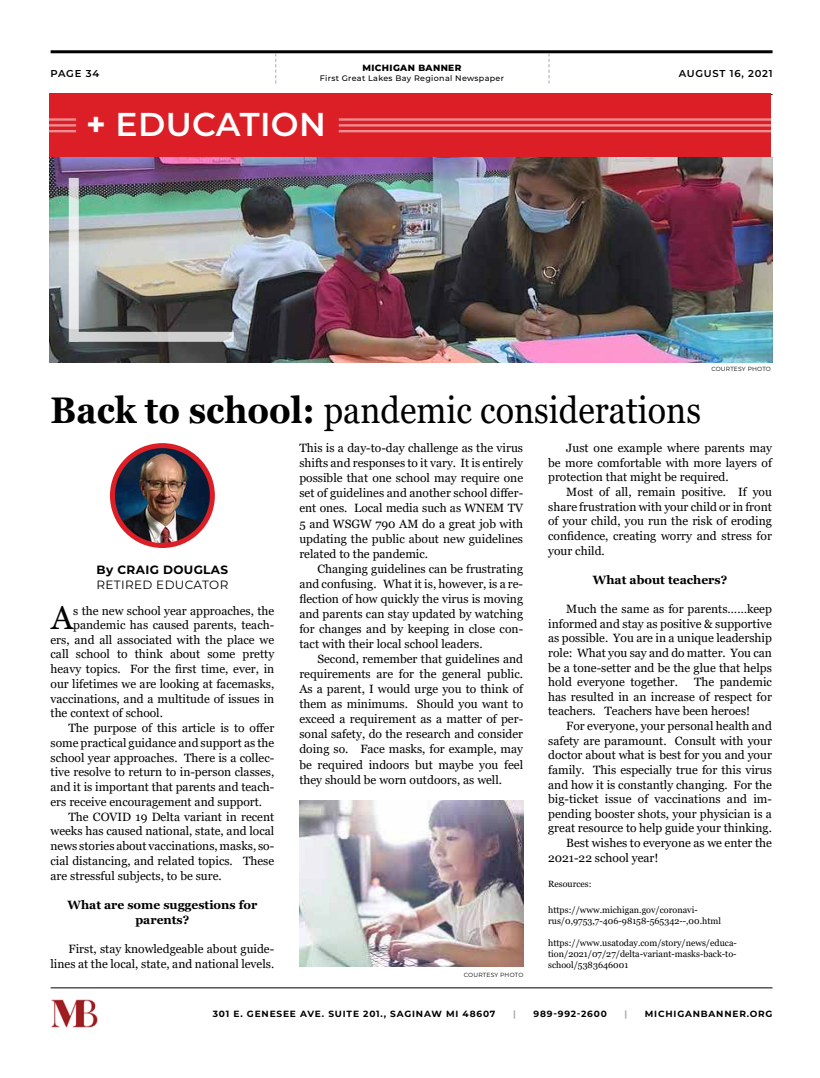
<style>
.page{position:relative;width:820px;height:1078px;background:#fff}
.page>*{position:absolute;margin:0;border:0;box-sizing:border-box;transform-origin:0 0}
.t1{font:37px "Georgia";color:#000;scale:.92 1}
.t2{font:600 33px "Montserrat";letter-spacing:.01em;color:#fff}
.t3{font:32.8px "Georgia";color:#000}
.t4{font:12px/15px "Georgia";color:#000;text-align:justify}
.t5{font:700 12px/14.7px "Georgia";color:#000;text-align:center}
.t6{font:12px "Montserrat";letter-spacing:.03em;color:#000}
.t7{font:700 12px "Montserrat";letter-spacing:.03em;color:#000}
.t8{font:600 10px "Montserrat";letter-spacing:.075em;color:#000101}
.t9{font:9px/11px "Georgia";color:#000}
.t10{font:700 9px "Montserrat";letter-spacing:.09em;color:#000}
.t11{font:800 9px "Montserrat";letter-spacing:.04em;color:#000101}
.t12{font:700 9px "Montserrat";color:#aaaaab}
.t13{font:500 8px "Montserrat";letter-spacing:.04em;color:#000101}
.t14{font:6px "Montserrat";letter-spacing:.02em;color:#000101}
.s1{font-weight:700}
</style>
<div class="page">
<hr style="left:51px;top:50px;width:721px;height:3px;background:#000">
<hr style="left:51px;top:94px;width:721px;height:1px;background:#000">
<svg style="left:548px;top:53px;width:1px;height:31px"></svg>
<svg style="left:275px;top:53px;width:1px;height:31px"></svg>
<hr style="left:51px;top:987px;width:721px;height:1px;background:#000">
<img style="left:51px;top:999px;width:47px;height:29px">
<div style="left:49px;top:93px;width:721px;height:64px;background:#dc1f26"></div>
<hr style="left:338px;top:118px;width:432px;height:3px;background:#fff">
<hr style="left:338px;top:124px;width:432px;height:2px;background:#fff">
<hr style="left:338px;top:130px;width:432px;height:2px;background:#fff">
<hr style="left:49px;top:118px;width:27px;height:3px;background:#fff">
<hr style="left:49px;top:124px;width:27px;height:2px;background:#fff">
<hr style="left:49px;top:130px;width:27px;height:2px;background:#fff">
<img style="left:112px;top:445px;width:100px;height:100px;border-radius:50px">
<div style="left:110px;top:443px;width:105px;height:105px;border:5px solid #dc1f26;border-radius:50%"></div>
<img style="left:49px;top:157px;width:723px;height:205px">
<img style="left:299px;top:800px;width:224px;height:165px">
<div style="left:70px;top:332px;width:164px;height:10px;background:#d0d0d0"></div>
<svg style="left:69px;top:178px;width:10px;height:164px;fill:#e8eceb"></svg>
<p class="t8" style="left:51px;top:66px;width:50px">PAGE 34</p>
<p class="t11" style="left:362px;top:62px;width:100px">MICHIGAN BANNER</p>
<p class="t13" style="left:320px;top:73px;width:186px">First Great Lakes Bay Regional Newspaper</p>
<h2 class="t2" style="left:86px;top:101px;width:241px"><span class="s1">+</span> EDUCATION</h2>
<p class="t8" style="left:678px;top:66px;width:95px">AUGUST 16, 2021</p>
<p class="t14" style="left:711px;top:365px;width:61px">COURTESY PHOTO</p>
<h1 class="t1" style="left:51px;top:388px;width:708px"><span class="s1">Back to school:</span> pandemic considerations</h1>
<p class="t7" style="left:97px;top:561px;width:133px">By CRAIG DOUGLAS</p>
<p class="t6" style="left:96px;top:576px;width:133px">RETIRED EDUCATOR</p>
<h3 class="t3" style="left:51px;top:597px;width:23px">A</h3>
<p class="t4" style="left:73px;top:603px;width:202px">s the new school year approaches, the</p>
<p class="t4" style="left:73px;top:617px;width:202px">pandemic has caused parents, teach-</p>
<p class="t4" style="left:50px;top:632px;width:225px">ers, and all associated with the place we</p>
<p class="t4" style="left:50px;top:647px;width:225px">call school to think about some pretty</p>
<p class="t4" style="left:50px;top:661px;width:225px">heavy topics. For the first time, ever, in</p>
<p class="t4" style="left:50px;top:676px;width:225px">our lifetimes we are looking at facemasks,</p>
<p class="t4" style="left:50px;top:691px;width:225px">vaccinations, and a multitude of issues in</p>
<p class="t4" style="left:50px;top:705px;width:114px">the context of school.</p>
<p class="t4" style="left:68px;top:720px;width:207px">The purpose of this article is to offer</p>
<p class="t4" style="left:50px;top:735px;width:225px">some practical guidance and support as the</p>
<p class="t4" style="left:50px;top:750px;width:225px">school year approaches. There is a collec-</p>
<p class="t4" style="left:50px;top:764px;width:225px">tive resolve to return to in-person classes,</p>
<p class="t4" style="left:50px;top:779px;width:225px">and it is important that parents and teach-</p>
<p class="t4" style="left:50px;top:794px;width:213px">ers receive encouragement and support.</p>
<p class="t4" style="left:68px;top:809px;width:207px">The COVID 19 Delta variant in recent</p>
<p class="t4" style="left:50px;top:823px;width:225px">weeks has caused national, state, and local</p>
<p class="t4" style="left:50px;top:838px;width:225px">news stories about vaccinations, masks, so-</p>
<p class="t4" style="left:50px;top:853px;width:225px">cial distancing, and related topics. These</p>
<p class="t4" style="left:50px;top:868px;width:173px">are stressful subjects, to be sure.</p>
<p class="t5" style="left:67px;top:897px;width:191px">What are some suggestions for parents?</p>
<p class="t4" style="left:50px;top:941px;width:225px;line-height:14.7px;text-align:right">First, stay knowledgeable about guide&shy;lines at the local, state, and national levels.</p>
<p class="t4" style="left:299px;top:441px;width:225px">This is a day-to-day challenge as the virus shifts and responses to it vary. It is entirely possible that one school may require one set of guidelines and another school differ&shy;ent ones. Local media such as WNEM TV 5 and WSGW 790 AM do a great job with updating the public about new guidelines related to the pandemic.</p>
<p class="t4" style="left:299px;top:561px;width:225px;text-indent:18px">Changing guidelines can be frustrating and confusing. What it is, however, is a re&shy;flection of how quickly the virus is moving and parents can stay updated by watching for changes and by keeping in close con&shy;tact with their local school leaders.</p>
<p class="t4" style="left:299px;top:651px;width:225px;text-indent:18px">Second, remember that guidelines and requirements are for the general public.<br>As a parent, I would urge you to think of them as minimums. Should you want to exceed a requirement as a matter of per&shy;sonal safety, do the research and consider doing so. Face masks, for example, may be required indoors but maybe you feel they should be worn outdoors, as well.</p>
<p class="t14" style="left:463px;top:970px;width:61px">COURTESY PHOTO</p>
<p class="t4" style="left:548px;top:441px;width:225px;line-height:14.6px;text-indent:18px">Just one example where parents may be more comfortable with more layers of protection that might be required.</p>
<p class="t4" style="left:548px;top:484px;width:225px;line-height:14.6px;text-indent:18px">Most of all, remain positive. If you share frustration with your child or in front of your child, you run the risk of eroding confidence, creating worry and stress for your child.</p>
<p class="t5" style="left:592px;top:572px;width:136px">What about teachers?</p>
<p class="t4" style="left:548px;top:601px;width:225px;line-height:14.6px;text-indent:18px">Much the same as for parents……keep informed and stay as positive &amp; supportive as possible. You are in a unique leadership role: What you say and do matter. You can be a tone-setter and be the glue that helps hold everyone together.</p>
<p class="t4" style="left:548px;top:674px;width:225px;line-height:14.6px;text-indent:146px">The pandemic has resulted in an increase of respect for teachers. Teachers have been heroes!</p>
<p class="t4" style="left:566px;top:718px;width:207px">For everyone, your personal health and</p>
<p class="t4" style="left:548px;top:733px;width:225px">safety are paramount. Consult with your</p>
<p class="t4" style="left:548px;top:747px;width:225px">doctor about what is best for you and your</p>
<p class="t4" style="left:548px;top:762px;width:225px">family. This especially true for this virus</p>
<p class="t4" style="left:548px;top:777px;width:225px">and how it is constantly changing. For the</p>
<p class="t4" style="left:548px;top:791px;width:225px">big-ticket issue of vaccinations and im-</p>
<p class="t4" style="left:548px;top:806px;width:225px">pending booster shots, your physician is a</p>
<p class="t4" style="left:548px;top:820px;width:225px">great resource to help guide your thinking.</p>
<p class="t4" style="left:566px;top:835px;width:207px">Best wishes to everyone as we enter the</p>
<p class="t4" style="left:548px;top:850px;width:112px">2021-22 school year!</p>
<p class="t9" style="left:548px;top:878px;width:45px">Resources:</p>
<p class="t9" style="left:548px;top:904px;width:174px">https://www.michigan.gov/coronavi&shy;rus/0,9753,7-406-98158-565342--,00.html</p>
<p class="t9" style="left:548px;top:937px;width:190px;text-align:justify">https://www.usatoday.com/story/news/educa&shy;tion/2021/07/27/delta-variant-masks-back-to&shy;school/5383646001</p>
<p class="t10" style="left:213px;top:1006px;width:284px">301 E. GENESEE AVE. SUITE 201., SAGINAW MI 48607</p>
<p class="t12" style="left:513px;top:1006px;width:4px">|</p>
<p class="t10" style="left:533px;top:1006px;width:75px">989-992-2600</p>
<p class="t12" style="left:624px;top:1006px;width:4px">|</p>
<p class="t10" style="left:644px;top:1006px;width:129px">MICHIGANBANNER.ORG</p>
</div>
